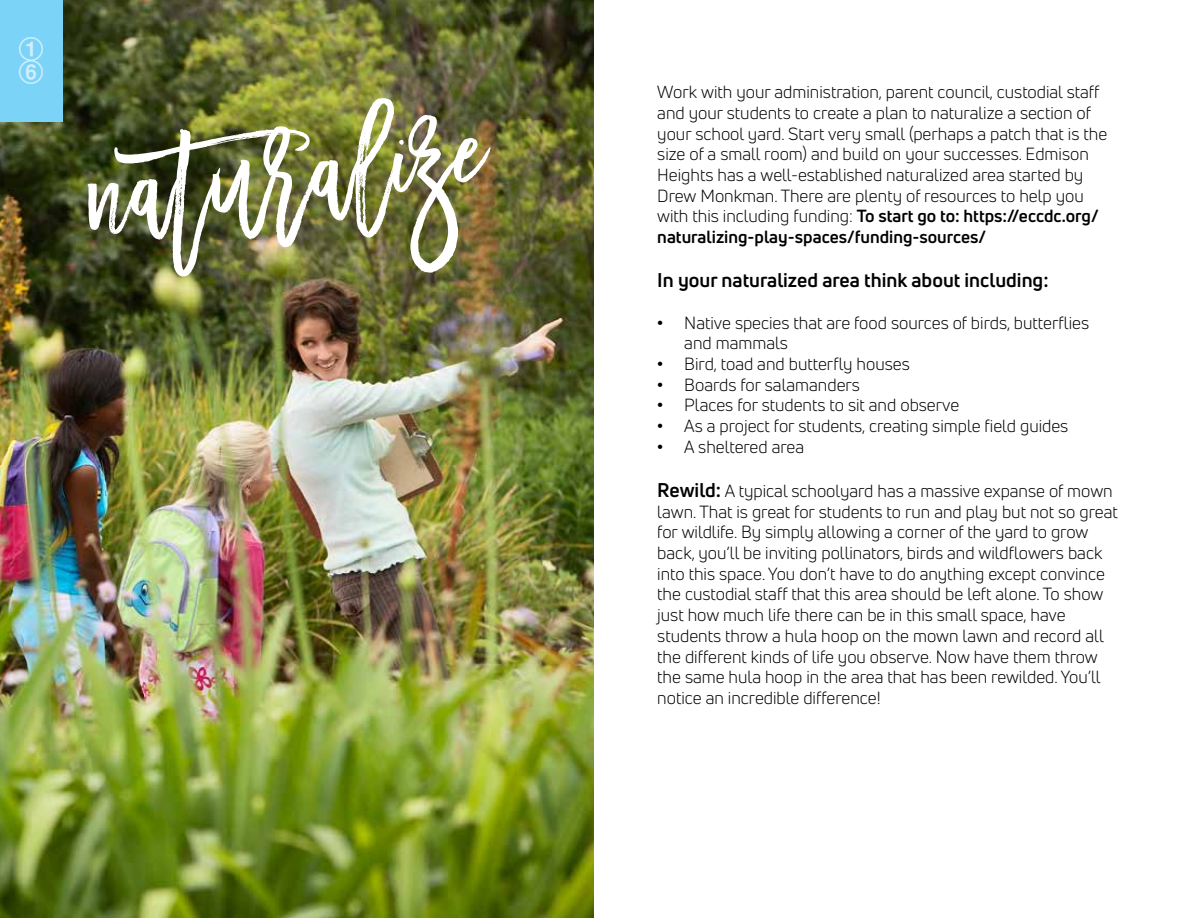
<style>
.page{position:relative;width:1188px;height:918px;background:#fff}
.page>*{position:absolute;margin:0;border:0;box-sizing:border-box;transform-origin:0 0}
.t1{font:120px "Madina Script";color:#fff}
.t2{font:700 19.5px "Uni Neue";color:#000}
.t3{font:17.25px/20.7px "Uni Neue";color:#000}
.s1{font-weight:700}
.s2{font-family:"Arial"}
.s3{font-weight:700;font-size:19.5px}
</style>
<div class="page">
<img style="left:0;top:0;width:594px;height:918px">
<div style="left:0;top:0;width:62px;height:122px;background:#7bd3f7"></div>
<h1 class="t1" style="left:77px;top:119px;width:402px;rotate:-6deg">naturalize</h1>
<p class="t3" style="left:657px;top:82px;width:451px">Work with your administration, parent council, custodial staff and your students to create a plan to naturalize a section of your school yard. Start very small (perhaps a patch that is the size of a small room) and build on your successes. Edmison Heights has a well-established naturalized area started by Drew Monkman. There are plenty of resources to help you with this including funding: <span class="s1">To start go to: https://eccdc.org/ naturalizing-play-spaces/funding-sources/</span></p>
<p class="t2" style="left:657px;top:268px;width:393px">In your naturalized area think about including:</p>
<p class="t3" style="left:684px;top:312px;width:406px;text-indent:-27px"><span class="s2">•</span> Native species that are food sources of birds, butterflies and mammals</p>
<p class="t3" style="left:657px;top:353px;width:254px"><span class="s2">•</span> Bird, toad and butterfly houses</p>
<p class="t3" style="left:657px;top:374px;width:204px"><span class="s2">•</span> Boards for salamanders</p>
<p class="t3" style="left:657px;top:395px;width:304px"><span class="s2">•</span> Places for students to sit and observe</p>
<p class="t3" style="left:657px;top:416px;width:413px"><span class="s2">•</span> As a project for students, creating simple field guides</p>
<p class="t3" style="left:657px;top:436px;width:148px"><span class="s2">•</span> A sheltered area</p>
<p class="t3" style="left:657px;top:480px;width:462px"><span class="s3">Rewild:</span> A typical schoolyard has a massive expanse of mown lawn. That is great for students to run and play but not so great for wildlife. By simply allowing a corner of the yard to grow back, you’ll be inviting pollinators, birds and wildflowers back into this space. You don’t have to do anything except convince the custodial staff that this area should be left alone. To show just how much life there can be in this small space, have students throw a hula hoop on the mown lawn and record all the different kinds of life you observe. Now have them throw the same hula hoop in the area that has been rewilded. You’ll notice an incredible difference!</p>
</div>
